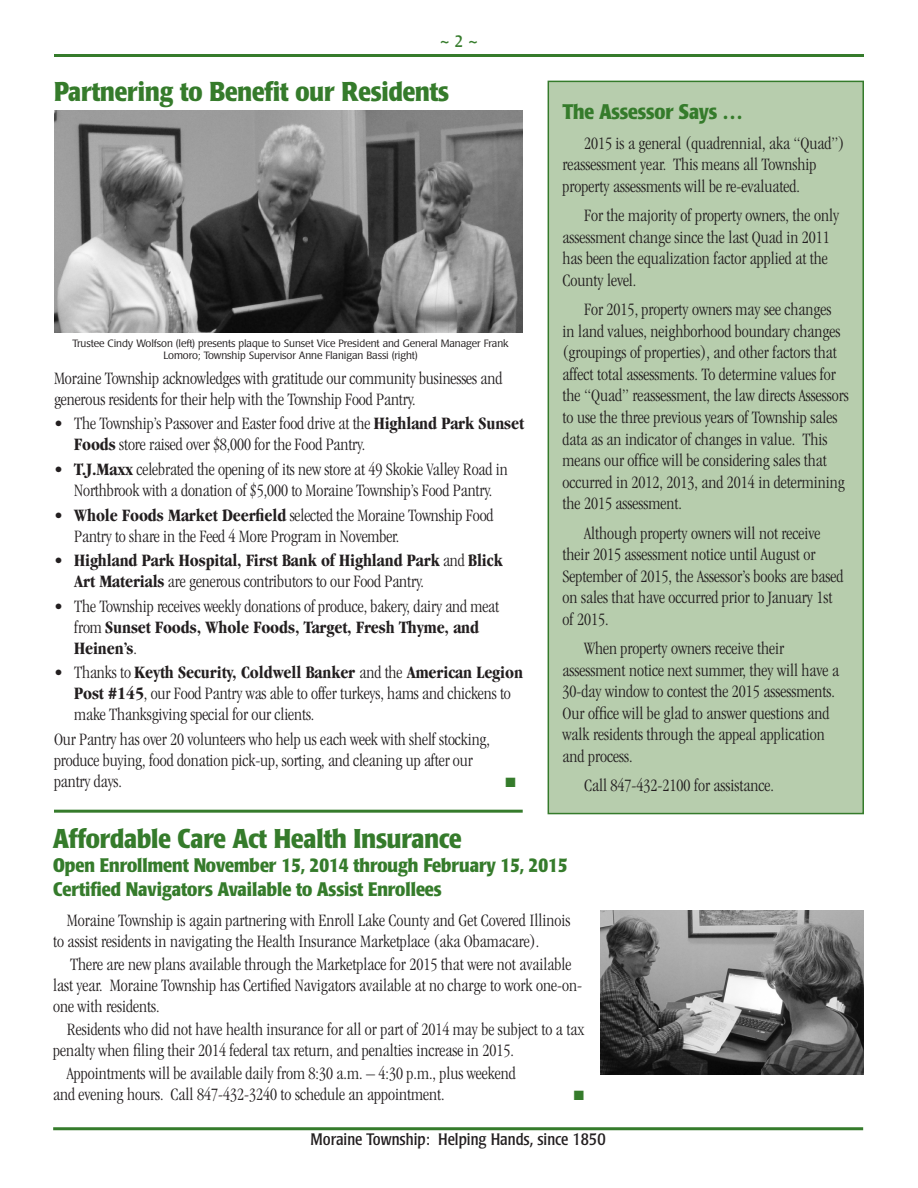
<style>
.page{position:relative;width:918px;height:1188px;background:#fff}
.page>*{position:absolute;margin:0;border:0;box-sizing:border-box;transform-origin:0 0}
.Headline{font:700 condensed 27px "Poppl Laudatio";color:#357b2b}
.SubHead{font:700 condensed 21px "Poppl Laudatio";color:#357b2b}
.Headline-2{font:700 condensed 19.5px "Poppl Laudatio";color:#357b2b}
.Body_copy{font:300 condensed 18px/21.6px "Garamond";color:#231f20}
.body_copy_initial_pg{font:300 condensed 18px/21px "Garamond";letter-spacing:-.005em;color:#231f20}
.body_copy_initial_pg-2{font:700 condensed 18px/21px "Garamond";letter-spacing:-.005em;color:#231f20}
.t1{font:condensed 16.5px "Poppl Laudatio";color:#231f20}
.Company_return_addre{font:condensed 16.5px "Poppl Laudatio";color:#357b2b}
.body_copy_initial_pg-3{font:13.5px "Zapf Dingbats ITC";color:#357b2b}
.Body_copy-2{font:13.5px "Zapf Dingbats ITC";color:#357b2b}
.body_copy_initial_pg-4{font:300 10.5px/12.6px "Poppl Laudatio";letter-spacing:-.005em;color:#231f20;text-align:center}
.s1{font-weight:700}
.s2{font-weight:300}
</style>
<div class="page">
<hr style="left:53px;top:1127px;width:810px;height:3px;background:#357b2b">
<hr style="left:54px;top:54px;width:810px;height:3px;background:#357b2b">
<hr style="left:54px;top:810px;width:469px;height:3px;background:#357b2b">
<div style="left:548px;top:81px;width:315px;height:733px;background:#b7cdad"></div>
<div style="left:548px;top:81px;width:316px;height:733px;border:2px solid #357b2b"></div>
<img style="left:54px;top:111px;width:469px;height:222px">
<img style="left:601px;top:911px;width:263px;height:164px">
<p class="Company_return_addre" style="left:439px;top:32px;width:42px">~ 2 ~</p>
<p class="Headline" style="left:54px;top:76px;width:396px">Partnering to Benefit our Residents</p>
<p class="body_copy_initial_pg-4" style="left:72px;top:337px;width:438px">Trustee Cindy Wolfson (left) presents plaque to Sunset Vice President and General Manager Frank<br>Lomoro; Township Supervisor Anne Flanigan Bassi (right)</p>
<p class="body_copy_initial_pg" style="left:54px;top:368px;width:450px">Moraine Township acknowledges with gratitude our community businesses and generous residents for their help with the Township Food Pantry.</p>
<p class="body_copy_initial_pg" style="left:74px;top:413px;width:451px;text-indent:-20px">• The Township’s Passover and Easter food drive at the <span class="s1">Highland Park Sunset<br>Foods</span> store raised over $8,000 for the Food Pantry.</p>
<p class="body_copy_initial_pg" style="left:54px;top:459px;width:455px;text-align:center">• <span class="s1">T.J.Maxx</span> celebrated the opening of its new store at 49 Skokie Valley Road in<br>Northbrook with a donation of $5,000 to Moraine Township’s Food Pantry.</p>
<p class="body_copy_initial_pg" style="left:74px;top:504px;width:421px;text-indent:-20px">• <span class="s1">Whole Foods Market Deerfield</span> selected the Moraine Township Food<br>Pantry to share in the Feed 4 More Program in November.</p>
<p class="body_copy_initial_pg-2" style="left:74px;top:550px;width:430px;text-indent:-20px"><span class="s2">•</span> Highland Park Hospital, First Bank of Highland Park <span class="s2">and</span> Blick<br>Art Materials <span class="s2">are generous contributors to our Food Pantry.</span></p>
<p class="body_copy_initial_pg" style="left:74px;top:595px;width:426px;text-indent:-20px">• The Township receives weekly donations of produce, bakery, dairy and meat from <span class="s1">Sunset Foods, Whole Foods, Target, Fresh Thyme, and<br>Heinen’s</span>.</p>
<p class="body_copy_initial_pg" style="left:74px;top:662px;width:450px;text-indent:-20px">• Thanks to <span class="s1">Keyth Security, Coldwell Banker</span> and the <span class="s1">American Legion<br>Post #145</span>, our Food Pantry was able to offer turkeys, hams and chickens to make Thanksgiving special for our clients.</p>
<p class="body_copy_initial_pg" style="left:54px;top:728px;width:437px">Our Pantry has over 20 volunteers who help us each week with shelf stocking, produce buying, food donation pick-up, sorting, and cleaning up after our pantry days.</p>
<p class="body_copy_initial_pg-3" style="left:505px;top:776px;width:12px">■</p>
<p class="SubHead" style="left:563px;top:100px;width:182px">The Assessor Says …</p>
<p class="Body_copy" style="left:563px;top:132px;width:284px;text-indent:22px">2015 is a general (quadrennial, aka “Quad”) reassessment year. This means all Township property assessments will be re-evaluated.</p>
<p class="Body_copy" style="left:563px;top:205px;width:278px;text-indent:22px">For the majority of property owners, the only assessment change since the last Quad in 2011 has been the equalization factor applied at the County level.</p>
<p class="Body_copy" style="left:563px;top:299px;width:288px;text-indent:22px">For 2015, property owners may see changes<br>in land values, neighborhood boundary changes (groupings of properties), and other factors that affect total assessments. To determine values for the “Quad” reassessment, the law directs Assessors to use the three previous years of Township sales data as an indicator of changes in value. This means our office will be considering sales that occurred in 2012, 2013, and 2014 in determining the 2015 assessment.</p>
<p class="Body_copy" style="left:563px;top:522px;width:282px;text-indent:22px">Although property owners will not receive their 2015 assessment notice until August or September of 2015, the Assessor’s books are based on sales that have occurred prior to January 1st of 2015.</p>
<p class="Body_copy" style="left:563px;top:638px;width:278px;text-indent:22px">When property owners receive their assessment notice next summer, they will have a 30-day window to contest the 2015 assessments.<br>Our office will be glad to answer questions and walk residents through the appeal application and process.</p>
<p class="Body_copy" style="left:584px;top:775px;width:191px">Call 847-432-2100 for assistance.</p>
<p class="Headline" style="left:53px;top:823px;width:410px">Affordable Care Act Health Insurance</p>
<p class="Headline-2" style="left:53px;top:854px;width:516px">Open Enrollment November 15, 2014 through February 15, 2015</p>
<p class="Headline-2" style="left:53px;top:878px;width:390px">Certified Navigators Available to Assist Enrollees</p>
<p class="Body_copy" style="left:53px;top:910px;width:519px;line-height:21px;text-indent:14px">Moraine Township is again partnering with Enroll Lake County and Get Covered Illinois to assist residents in navigating the Health Insurance Marketplace (aka Obamacare).</p>
<p class="Body_copy" style="left:53px;top:954px;width:530px;line-height:21px;text-indent:17px">There are new plans available through the Marketplace for 2015 that were not available last year. Moraine Township has Certified Navigators available at no charge to work one-on&shy;one with residents.</p>
<p class="Body_copy" style="left:53px;top:1019px;width:533px;line-height:21px;text-indent:14px">Residents who did not have health insurance for all or part of 2014 may be subject to a tax penalty when filing their 2014 federal tax return, and penalties increase in 2015.</p>
<p class="Body_copy" style="left:53px;top:1063px;width:464px;line-height:21px;text-indent:14px">Appointments will be available daily from 8:30 a.m. – 4:30 p.m., plus weekend and evening hours. Call 847-432-3240 to schedule an appointment.</p>
<p class="Body_copy-2" style="left:574px;top:1089px;width:12px">■</p>
<p class="t1" style="left:311px;top:1130px;width:297px">Moraine Township: Helping Hands, since 1850</p>
</div>
